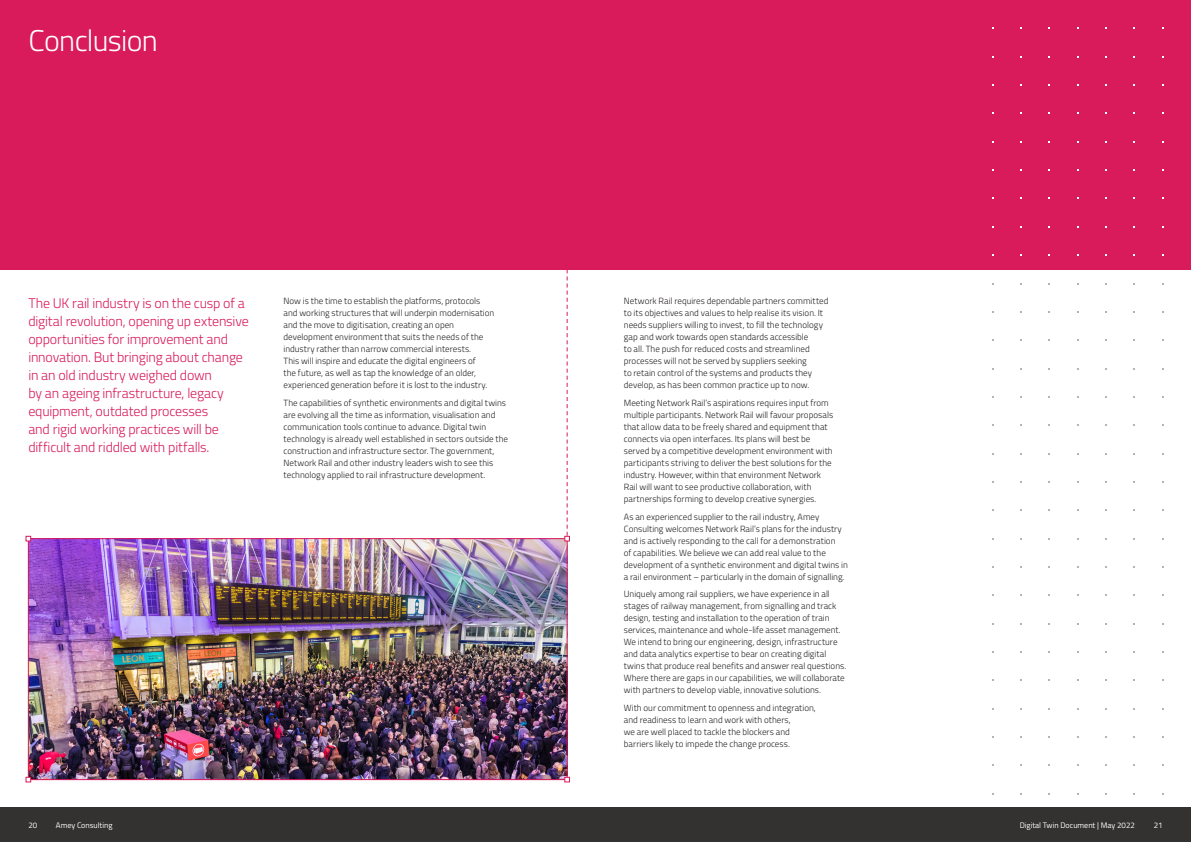
<style>
.page{position:relative;width:1191px;height:842px;background:#fff}
.page>*{position:absolute;margin:0;border:0;box-sizing:border-box;transform-origin:0 0}
.Section_Title{font:300 30px "Titillium";letter-spacing:-.025em;color:#fff}
.Intro_Rubine{font:300 14px/18px "Titillium";letter-spacing:-.015em;color:#d91a5b}
.Body_Black{font:300 9px/12px "Titillium";color:#231f20}
.t1{font:8px "Titillium";color:#fff}
</style>
<div class="page">
<div style="left:0;top:808px;width:1191px;height:34px;background:#343231"></div>
<div style="left:0;top:0;width:595px;height:269px;background:#d91a5b"></div>
<img style="left:30px;top:540px;width:535px;height:238px">
<div style="left:28px;top:538px;width:539px;height:242px;border:1px solid #d91a5b"></div>
<svg style="left:26px;top:536px;width:5px;height:5px"></svg>
<svg style="left:26px;top:777px;width:5px;height:5px"></svg>
<svg style="left:564px;top:777px;width:6px;height:5px"></svg>
<div style="left:587px;top:0;width:604px;height:269px;background:#d91a5b"></div>
<svg style="left:564px;top:269px;width:6px;height:272px"></svg>
<p class="Section_Title" style="left:28px;top:19px;width:131px">Conclusion</p>
<p class="Intro_Rubine" style="left:28px;top:294px;width:222px">The UK rail industry is on the cusp of a digital revolution, opening up extensive opportunities for improvement and innovation. But bringing about change in an old industry weighed down<br>by an ageing infrastructure, legacy equipment, outdated processes<br>and rigid working practices will be difficult and riddled with pitfalls.</p>
<p class="Body_Black" style="left:283px;top:295px;width:212px">Now is the time to establish the platforms, protocols and working structures that will underpin modernisation and the move to digitisation, creating an open development environment that suits the needs of the industry rather than narrow commercial interests.<br>This will inspire and educate the digital engineers of<br>the future, as well as tap the knowledge of an older, experienced generation before it is lost to the industry.</p>
<p class="Body_Black" style="left:283px;top:396px;width:226px">The capabilities of synthetic environments and digital twins are evolving all the time as information, visualisation and communication tools continue to advance. Digital twin technology is already well established in sectors outside the construction and infrastructure sector. The government, Network Rail and other industry leaders wish to see this technology applied to rail infrastructure development.</p>
<p class="Body_Black" style="left:624px;top:295px;width:206px">Network Rail requires dependable partners committed to its objectives and values to help realise its vision. It needs suppliers willing to invest, to fill the technology gap and work towards open standards accessible<br>to all. The push for reduced costs and streamlined processes will not be served by suppliers seeking<br>to retain control of the systems and products they develop, as has been common practice up to now.</p>
<p class="Body_Black" style="left:624px;top:396px;width:211px">Meeting Network Rail’s aspirations requires input from multiple participants. Network Rail will favour proposals that allow data to be freely shared and equipment that connects via open interfaces. Its plans will best be served by a competitive development environment with participants striving to deliver the best solutions for the industry. However, within that environment Network Rail will want to see productive collaboration, with partnerships forming to develop creative synergies.</p>
<p class="Body_Black" style="left:624px;top:510px;width:225px">As an experienced supplier to the rail industry, Amey Consulting welcomes Network Rail’s plans for the industry and is actively responding to the call for a demonstration<br>of capabilities. We believe we can add real value to the development of a synthetic environment and digital twins in a rail environment – particularly in the domain of signalling.</p>
<p class="Body_Black" style="left:624px;top:588px;width:224px">Uniquely among rail suppliers, we have experience in all stages of railway management, from signalling and track design, testing and installation to the operation of train services, maintenance and whole-life asset management.<br>We intend to bring our engineering, design, infrastructure and data analytics expertise to bear on creating digital twins that produce real benefits and answer real questions.<br>Where there are gaps in our capabilities, we will collaborate with partners to develop viable, innovative solutions.</p>
<p class="Body_Black" style="left:624px;top:701px;width:193px">With our commitment to openness and integration, and readiness to learn and work with others,<br>we are well placed to tackle the blockers and barriers likely to impede the change process.</p>
<p class="t1" style="left:28px;top:819px;width:10px">20</p>
<p class="t1" style="left:56px;top:819px;width:58px">Amey Consulting</p>
<p class="t1" style="left:1019px;top:819px;width:117px">Digital Twin Document | May 2022</p>
<p class="t1" style="left:1153px;top:819px;width:10px">21</p>
</div>
